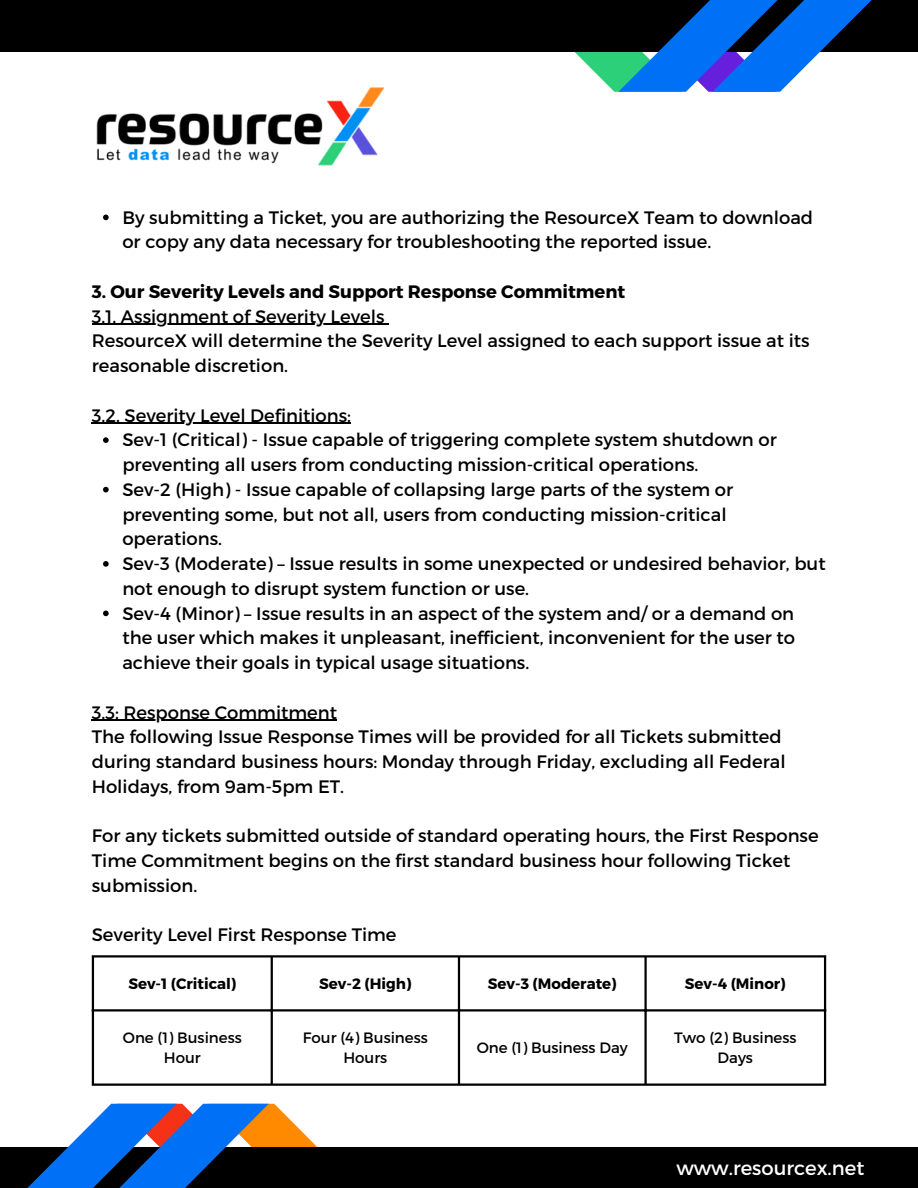
<style>
.page{position:relative;width:918px;height:1188px;background:#fff}
.page>*{position:absolute;margin:0;border:0;box-sizing:border-box;transform-origin:0 0}
.t1{font:19.65px "Montserrat";color:#fff}
.t2{font:18px/24.8px "Montserrat";color:#000}
.t3{font:700 18px "Montserrat";color:#000}
.t4{font:15px/20.2px "Montserrat";color:#000;text-align:center}
.t5{font:700 15px "Montserrat";color:#000}
</style>
<div class="page">
<div style="left:0;top:0;width:918px;height:52px;background:#000"></div>
<svg style="left:575px;top:0;width:297px;height:92px"></svg>
<img style="left:96px;top:87px;width:289px;height:79px">
<div style="left:0;top:1147px;width:918px;height:41px;background:#000"></div>
<svg style="left:27px;top:1104px;width:290px;height:84px"></svg>
<svg style="left:103px;top:215px;width:6px;height:5px"></svg>
<svg style="left:103px;top:437px;width:6px;height:6px"></svg>
<svg style="left:103px;top:487px;width:6px;height:5px"></svg>
<svg style="left:103px;top:561px;width:6px;height:6px"></svg>
<svg style="left:103px;top:611px;width:6px;height:5px"></svg>
<hr style="left:92px;top:324px;width:293px;height:1px;background:#000">
<hr style="left:92px;top:423px;width:259px;height:1px;background:#000">
<hr style="left:92px;top:720px;width:245px;height:1px;background:#000">
<hr style="left:92px;top:958px;width:2px;height:126px;background:#000">
<hr style="left:271px;top:958px;width:2px;height:126px;background:#000">
<hr style="left:458px;top:958px;width:2px;height:126px;background:#000">
<hr style="left:644px;top:958px;width:3px;height:126px;background:#000">
<hr style="left:824px;top:958px;width:2px;height:126px;background:#000">
<hr style="left:92px;top:955px;width:734px;height:3px;background:#000">
<hr style="left:92px;top:1009px;width:734px;height:3px;background:#000">
<hr style="left:92px;top:1084px;width:734px;height:2px;background:#000">
<p class="t2" style="left:122px;top:204px;width:692px">By submitting a Ticket, you are authorizing the ResourceX Team to download or copy any data necessary for troubleshooting the reported issue.</p>
<p class="t3" style="left:92px;top:280px;width:535px">3. Our Severity Levels and Support Response Commitment</p>
<p class="t2" style="left:92px;top:303px;width:294px">3.1. Assignment of Severity Levels</p>
<p class="t2" style="left:92px;top:328px;width:719px">ResourceX will determine the Severity Level assigned to each support issue at its reasonable discretion.</p>
<p class="t2" style="left:92px;top:402px;width:261px">3.2. Severity Level Definitions:</p>
<p class="t2" style="left:122px;top:427px;width:656px">Sev-1 (Critical) - Issue capable of triggering complete system shutdown or preventing all users from conducting mission-critical operations.</p>
<p class="t2" style="left:122px;top:476px;width:612px">Sev-2 (High) - Issue capable of collapsing large parts of the system or preventing some, but not all, users from conducting mission-critical operations.</p>
<p class="t2" style="left:122px;top:550px;width:705px">Sev-3 (Moderate) – Issue results in some unexpected or undesired behavior, but not enough to disrupt system function or use.</p>
<p class="t2" style="left:122px;top:600px;width:674px;text-align:justify">Sev-4 (Minor) – Issue results in an aspect of the system and/ or a demand on the user which makes it unpleasant, inefficient, inconvenient for the user to achieve their goals in typical usage situations.</p>
<p class="t2" style="left:92px;top:699px;width:247px">3.3: Response Commitment</p>
<p class="t2" style="left:92px;top:724px;width:695px">The following Issue Response Times will be provided for all Tickets submitted during standard business hours: Monday through Friday, excluding all Federal<br>Holidays, from 9am-5pm ET.</p>
<p class="t2" style="left:92px;top:823px;width:728px">For any tickets submitted outside of standard operating hours, the First Response<br>Time Commitment begins on the first standard business hour following Ticket submission.</p>
<p class="t2" style="left:92px;top:922px;width:306px">Severity Level First Response Time</p>
<p class="t5" style="left:128px;top:974px;width:109px">Sev-1 (Critical)</p>
<p class="t5" style="left:319px;top:974px;width:94px">Sev-2 (High)</p>
<p class="t5" style="left:488px;top:974px;width:130px">Sev-3 (Moderate)</p>
<p class="t5" style="left:685px;top:974px;width:102px">Sev-4 (Minor)</p>
<p class="t4" style="left:123px;top:1027px;width:120px">One (1) Business<br>Hour</p>
<p class="t4" style="left:303px;top:1027px;width:126px">Four (4) Business<br>Hours</p>
<p class="t4" style="left:477px;top:1037px;width:153px">One (1) Business Day</p>
<p class="t4" style="left:674px;top:1027px;width:124px">Two (2) Business<br>Days</p>
<p class="t1" style="left:676px;top:1155px;width:190px">www.resourcex.net</p>
</div>
